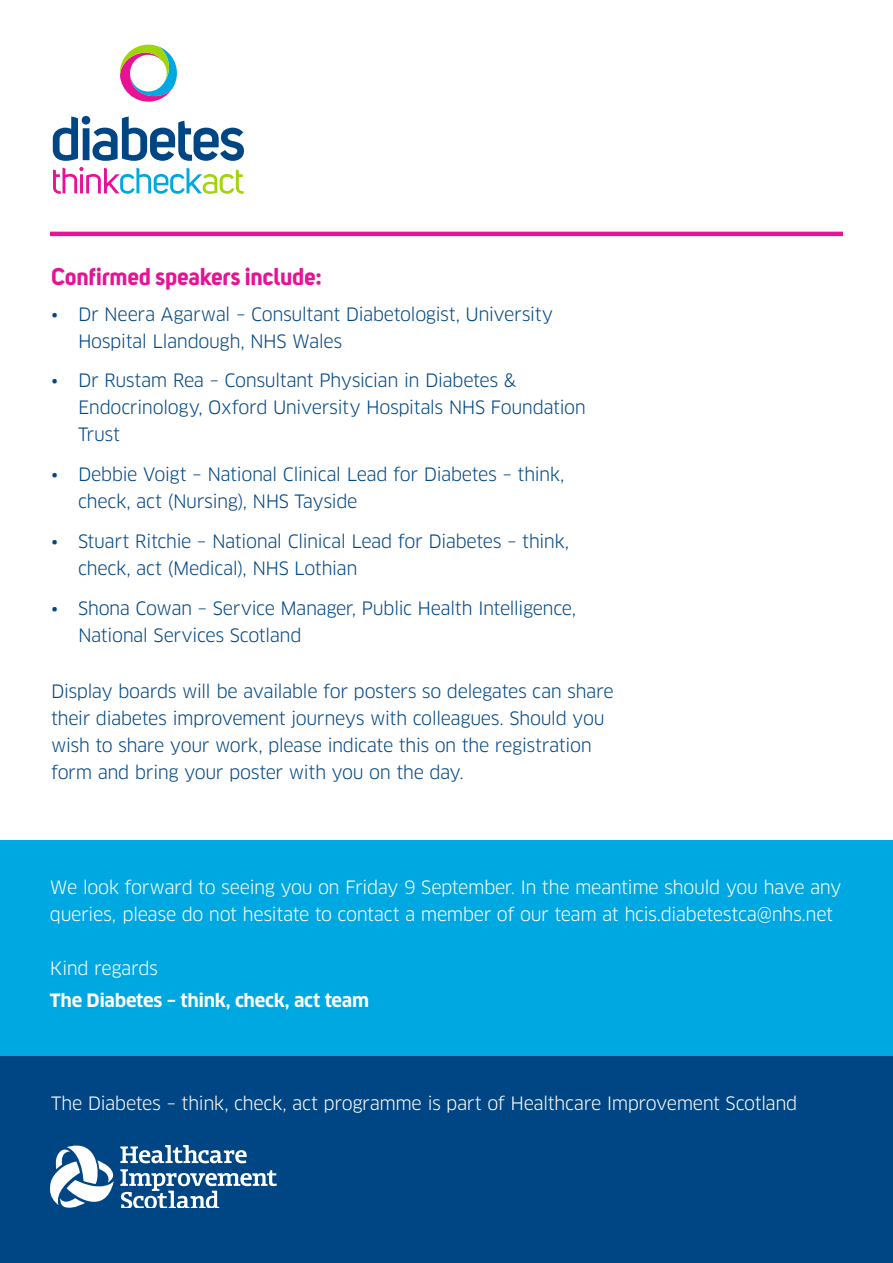
<style>
.page{position:relative;width:893px;height:1263px;background:#fff}
.page>*{position:absolute;margin:0;border:0;box-sizing:border-box;transform-origin:0 0}
.Paragraph_Style_1{font:700 24px "Uni Sans";letter-spacing:-.01em;color:#e71294}
.Body_Copy{font:18px/27px "Clan Pro";letter-spacing:-.03em;color:#004684}
.Body_Copy-2{font:18px/27px "Clan Pro";letter-spacing:-.025em;color:#fff}
.Body_Copy-3{font:700 18px "Clan Pro";letter-spacing:-.015em;color:#fff}
</style>
<div class="page">
<hr style="left:50px;top:232px;width:793px;height:4px;background:#e71294">
<svg style="left:120px;top:45px;width:57px;height:57px"></svg>
<svg style="left:53px;top:116px;width:191px;height:45px"></svg>
<svg style="left:53px;top:167px;width:191px;height:27px"></svg>
<div style="left:0;top:840px;width:893px;height:217px;background:#00a8e2"></div>
<div style="left:0;top:1057px;width:893px;height:206px;background:#004684"></div>
<svg style="left:120px;top:1145px;width:127px;height:18px"></svg>
<svg style="left:120px;top:1169px;width:157px;height:39px"></svg>
<svg style="left:50px;top:1145px;width:64px;height:63px"></svg>
<p class="Paragraph_Style_1" style="left:51px;top:262px;width:272px">Confirmed speakers include:</p>
<p class="Body_Copy" style="left:78px;top:300px;width:477px;text-indent:-27px">• Dr Neera Agarwal – Consultant Diabetologist, University<br>Hospital Llandough, NHS Wales</p>
<p class="Body_Copy" style="left:78px;top:367px;width:509px;text-indent:-27px">• Dr Rustam Rea – Consultant Physician in Diabetes &amp;<br>Endocrinology, Oxford University Hospitals NHS Foundation<br>Trust</p>
<p class="Body_Copy" style="left:78px;top:461px;width:488px;text-indent:-27px">• Debbie Voigt – National Clinical Lead for Diabetes – think, check, act (Nursing), NHS Tayside</p>
<p class="Body_Copy" style="left:78px;top:528px;width:493px;text-indent:-27px">• Stuart Ritchie – National Clinical Lead for Diabetes – think, check, act (Medical), NHS Lothian</p>
<p class="Body_Copy" style="left:78px;top:594px;width:500px;text-indent:-27px">• Shona Cowan – Service Manager, Public Health Intelligence,<br>National Services Scotland</p>
<p class="Body_Copy" style="left:51px;top:678px;width:564px">Display boards will be available for posters so delegates can share their diabetes improvement journeys with colleagues. Should you wish to share your work, please indicate this on the registration form and bring your poster with you on the day.</p>
<p class="Body_Copy-2" style="left:50px;top:874px;width:793px">We look forward to seeing you on Friday 9 September. In the meantime should you have any queries, please do not hesitate to contact a member of our team at hcis.diabetestca@nhs.net</p>
<p class="Body_Copy-2" style="left:50px;top:955px;width:109px">Kind regards</p>
<p class="Body_Copy-3" style="left:50px;top:989px;width:321px">The Diabetes – think, check, act team</p>
<p class="Body_Copy-2" style="left:51px;top:1090px;width:748px">The Diabetes – think, check, act programme is part of Healthcare Improvement Scotland</p>
</div>
